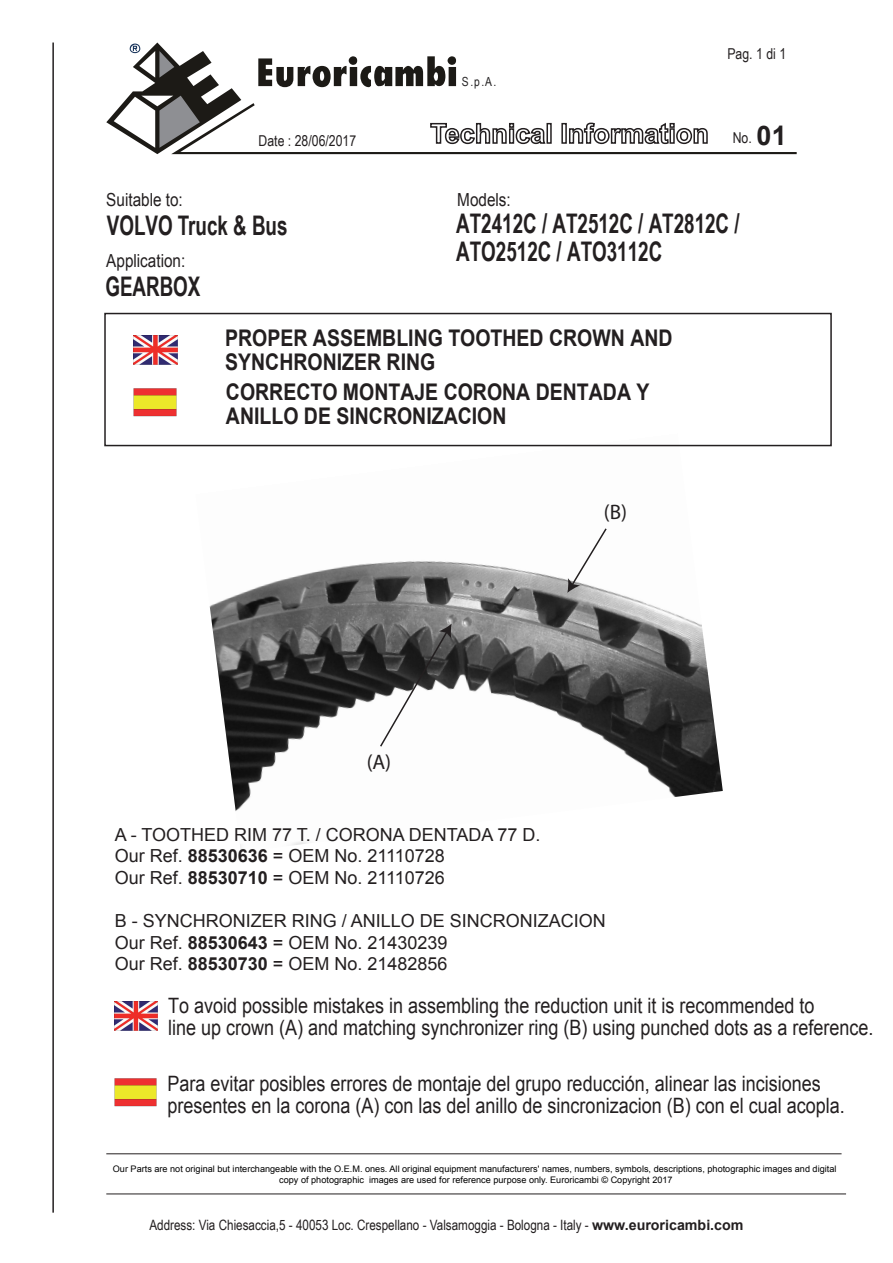
<style>
.page{position:relative;width:893px;height:1263px;background:#fff}
.page>*{position:absolute;margin:0;border:0;box-sizing:border-box;transform-origin:0 0}
.t1{font:700 27px/27.6px "Arial Narrow";color:#231f20;scale:.85 1}
.t2{font:700 27px "Arial";color:#231f20}
.t3{font:700 22.95px/23.4px "Arial";color:#231f20;scale:.85 1}
.t4{font:21.15px/21.6px "Arial";color:#231f20;scale:.85 1}
.t5{font:21px "Myriad Pro";color:#231f20}
.t6{font:18px/21.6px "Arial";color:#231f20}
.t7{font:18px "Arial";color:#231f20;scale:.85 1}
.t8{font:15px "Arial Narrow";color:#231f20}
.t9{font:14.25px "Arial Narrow";color:#231f20}
.t10{font:12.6px "Arial Narrow";color:#242223}
.t11{font:9px/10.8px "Arial";color:#000;text-align:center}
.s1{font-weight:700}
.s2{font-family:"Arial";font-weight:700}
</style>
<div class="page">
<hr style="left:52px;top:43px;width:2px;height:1169px;background:#231f20">
<hr style="left:106px;top:1153px;width:736px;height:1px;background:#231f20">
<hr style="left:106px;top:1193px;width:740px;height:1px;background:#231f20">
<img style="left:195px;top:446px;width:528px;height:406px">
<svg style="left:379px;top:624px;width:73px;height:124px"></svg>
<svg style="left:567px;top:527px;width:41px;height:66px"></svg>
<img style="left:134px;top:336px;width:43px;height:28px">
<img style="left:134px;top:388px;width:42px;height:29px">
<img style="left:114px;top:1002px;width:44px;height:28px">
<img style="left:114px;top:1078px;width:43px;height:29px">
<div style="left:104px;top:313px;width:728px;height:133px;border:2px solid #231f20"></div>
<svg style="left:106px;top:43px;width:691px;height:111px"></svg>
<p class="t10" style="left:462px;top:72px;width:36px">S.p.A.</p>
<p class="t8" style="left:727px;top:42px;width:60px">Pag. 1 di 1</p>
<p class="t8" style="left:259px;top:129px;width:99px">Date : 28/06/2017</p>
<p class="t2" style="left:757px;top:117px;width:32px">01</p>
<p class="t7" style="left:106px;top:187px;width:92px">Suitable to:</p>
<p class="t7" style="left:457px;top:187px;width:65px">Models:</p>
<p class="t1" style="left:107px;top:210px;width:214px">VOLVO Truck &amp; Bus</p>
<p class="t7" style="left:106px;top:249px;width:95px">Application:</p>
<p class="t1" style="left:105px;top:271px;width:113px">GEARBOX</p>
<p class="t1" style="left:456px;top:209px;width:335px">AT2412C / AT2512C / AT2812C /<br>ATO2512C / ATO3112C</p>
<p class="t3" style="left:225px;top:327px;width:528px">PROPER ASSEMBLING TOOTHED CROWN AND<br>SYNCHRONIZER RING</p>
<p class="t3" style="left:226px;top:381px;width:500px">CORRECTO MONTAJE CORONA DENTADA Y<br>ANILLO DE SINCRONIZACION</p>
<p class="t5" style="left:367px;top:749px;width:26px">(A)</p>
<p class="t5" style="left:604px;top:499px;width:25px">(B)</p>
<p class="t6" style="left:115px;top:824px;width:427px">A - TOOTHED RIM 77 T. / CORONA DENTADA 77 D.<br>Our Ref. <span class="s1">88530636</span> = OEM No. 21110728<br>Our Ref. <span class="s1">88530710</span> = OEM No. 21110726</p>
<p class="t6" style="left:115px;top:910px;width:493px">B - SYNCHRONIZER RING / ANILLO DE SINCRONIZACION<br>Our Ref. <span class="s1">88530643</span> = OEM No. 21430239<br>Our Ref. <span class="s1">88530730</span> = OEM No. 21482856</p>
<p class="t4" style="left:168px;top:995px;width:831px">To avoid possible mistakes in assembling the reduction unit it is recommended to<br>line up crown (A) and matching synchronizer ring (B) using punched dots as a reference.</p>
<p class="t4" style="left:167px;top:1073px;width:798px">Para evitar posibles errores de montaje del grupo reducción, alinear las incisiones presentes en la corona (A) con las del anillo de sincronizacion (B) con el cual acopla.</p>
<p class="t11" style="left:113px;top:1163px;width:725px">Our Parts are not original but interchangeable with the O.E.M. ones. All original equipment manufacturers' names, numbers, symbols, descriptions, photographic images and digital copy of photographic images are used for reference purpose only. Euroricambi © Copyright 2017</p>
<p class="t9" style="left:149px;top:1215px;width:596px">Address: Via Chiesaccia,5 - 40053 Loc. Crespellano - Valsamoggia - Bologna - Italy - <span class="s2">www.euroricambi.com</span></p>
</div>
